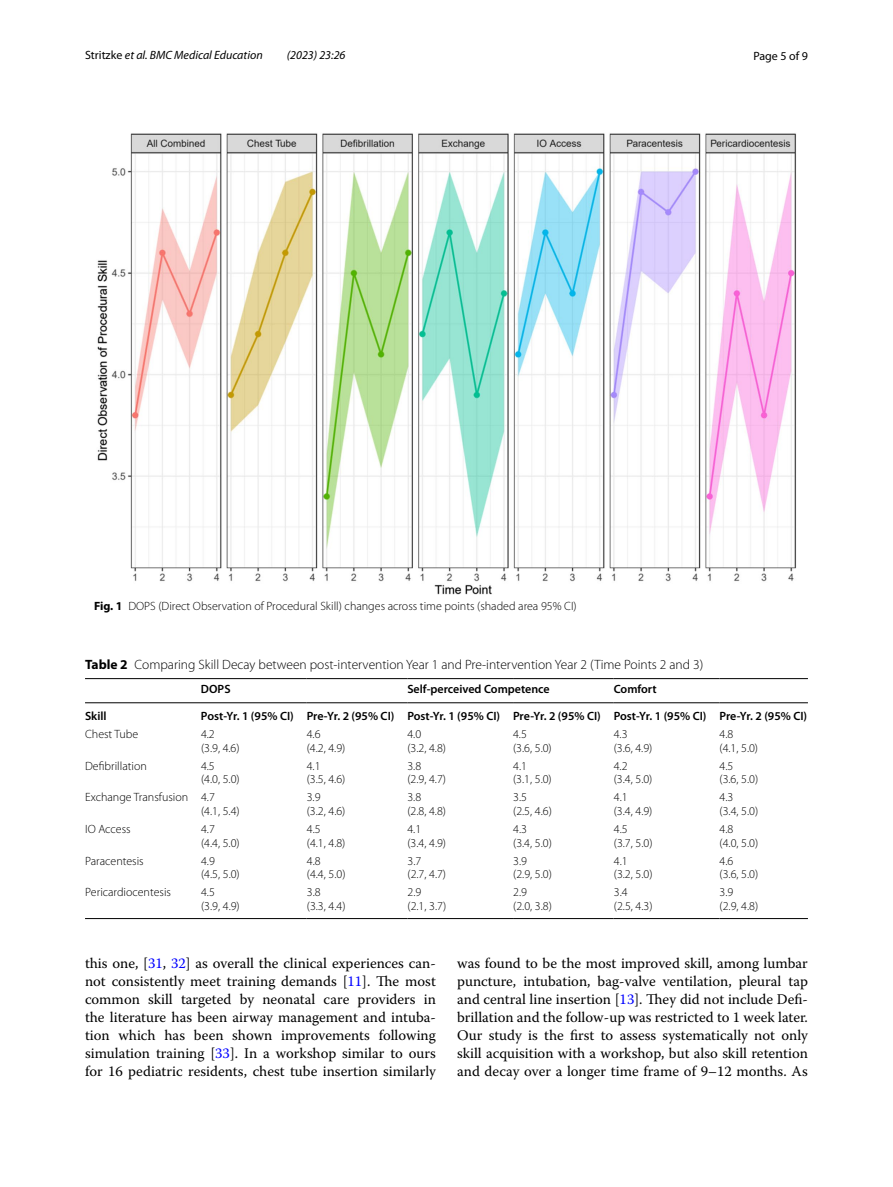
<style>
.page{position:relative;width:893px;height:1187px;background:#fff}
.page>*{position:absolute;margin:0;border:0;box-sizing:border-box;transform-origin:0 0}
.t1{font:14.7px/18px "Warnock Pro";color:#000;text-align:justify}
.t2{font:300 13.5px "Myriad Pro";color:#000}
.t3{font:300 12px/13.5px "Myriad Pro";color:#000}
.t4{font:600 12px "Myriad Pro";color:#000}
.t5{font:italic 12px "Myriad Pro";color:#000}
.t6{font:12px "Myriad Pro";color:#000}
.s1{font-style:normal}
.s2{font-weight:700}
.s3{color:#00f}
</style>
<div class="page">
<img style="left:97px;top:133px;width:700px;height:462px">
<hr style="left:85px;top:678px;width:116px;height:1px;background:#000">
<hr style="left:85px;top:702px;width:116px;height:1px;background:#000">
<hr style="left:201px;top:678px;width:106px;height:1px;background:#000">
<hr style="left:307px;top:678px;width:100px;height:1px;background:#000">
<hr style="left:201px;top:702px;width:106px;height:1px;background:#000">
<hr style="left:307px;top:702px;width:100px;height:1px;background:#000">
<hr style="left:407px;top:678px;width:106px;height:1px;background:#000">
<hr style="left:513px;top:678px;width:101px;height:1px;background:#000">
<hr style="left:407px;top:702px;width:106px;height:1px;background:#000">
<hr style="left:513px;top:702px;width:101px;height:1px;background:#000">
<hr style="left:614px;top:678px;width:105px;height:1px;background:#000">
<hr style="left:719px;top:678px;width:89px;height:1px;background:#000">
<hr style="left:614px;top:702px;width:105px;height:1px;background:#000">
<hr style="left:719px;top:702px;width:89px;height:1px;background:#000">
<hr style="left:85px;top:918px;width:116px;height:1px;background:#000">
<hr style="left:201px;top:918px;width:106px;height:1px;background:#000">
<hr style="left:307px;top:918px;width:100px;height:1px;background:#000">
<hr style="left:407px;top:918px;width:106px;height:1px;background:#000">
<hr style="left:513px;top:918px;width:101px;height:1px;background:#000">
<hr style="left:614px;top:918px;width:105px;height:1px;background:#000">
<hr style="left:719px;top:918px;width:89px;height:1px;background:#000">
<p class="t5" style="left:85px;top:48px;width:179px"><span class="s1">Stritzke</span> et al. BMC Medical Education</p>
<p class="t5" style="left:287px;top:48px;width:60px">(2023) 23:26</p>
<p class="t6" style="left:753px;top:48px;width:56px">Page 5 of 9</p>
<p class="t3" style="left:94px;top:599px;width:484px"><span class="s2">Fig. 1</span> DOPS (Direct Observation of Procedural Skill) changes across time points (shaded area 95% CI)</p>
<p class="t2" style="left:85px;top:656px;width:620px"><span class="s2">Table 2</span> Comparing Skill Decay between post-intervention Year 1 and Pre-intervention Year 2 (Time Points 2 and 3)</p>
<p class="t4" style="left:201px;top:681px;width:31px">DOPS</p>
<p class="t4" style="left:407px;top:681px;width:144px">Self-perceived Competence</p>
<p class="t4" style="left:614px;top:681px;width:45px">Comfort</p>
<p class="t4" style="left:85px;top:708px;width:23px">Skill</p>
<p class="t4" style="left:201px;top:708px;width:608px">Post-Yr. 1 (95% CI) Pre-Yr. 2 (95% CI) Post-Yr. 1 (95% CI) Pre-Yr. 2 (95% CI) Post-Yr. 1 (95% CI) Pre-Yr. 2 (95% CI)</p>
<p class="t3" style="left:85px;top:727px;width:55px">Chest Tube</p>
<p class="t3" style="left:201px;top:727px;width:40px">4.2<br>(3.9, 4.6)</p>
<p class="t3" style="left:307px;top:727px;width:40px">4.6<br>(4.2, 4.9)</p>
<p class="t3" style="left:407px;top:727px;width:40px">4.0<br>(3.2, 4.8)</p>
<p class="t3" style="left:513px;top:727px;width:40px">4.5<br>(3.6, 5.0)</p>
<p class="t3" style="left:614px;top:727px;width:40px">4.3<br>(3.6, 4.9)</p>
<p class="t3" style="left:719px;top:727px;width:40px">4.8<br>(4.1, 5.0)</p>
<p class="t3" style="left:85px;top:759px;width:63px">Defibrillation</p>
<p class="t3" style="left:201px;top:759px;width:40px">4.5<br>(4.0, 5.0)</p>
<p class="t3" style="left:307px;top:759px;width:40px">4.1<br>(3.5, 4.6)</p>
<p class="t3" style="left:407px;top:759px;width:40px">3.8<br>(2.9, 4.7)</p>
<p class="t3" style="left:513px;top:759px;width:40px">4.1<br>(3.1, 5.0)</p>
<p class="t3" style="left:614px;top:759px;width:40px">4.2<br>(3.4, 5.0)</p>
<p class="t3" style="left:719px;top:759px;width:40px">4.5<br>(3.6, 5.0)</p>
<p class="t3" style="left:201px;top:790px;width:40px;text-indent:-116px">Exchange Transfusion 4.7<br>(4.1, 5.4)</p>
<p class="t3" style="left:307px;top:790px;width:40px">3.9<br>(3.2, 4.6)</p>
<p class="t3" style="left:407px;top:790px;width:40px">3.8<br>(2.8, 4.8)</p>
<p class="t3" style="left:513px;top:790px;width:40px">3.5<br>(2.5, 4.6)</p>
<p class="t3" style="left:614px;top:790px;width:40px">4.1<br>(3.4, 4.9)</p>
<p class="t3" style="left:719px;top:790px;width:40px">4.3<br>(3.4, 5.0)</p>
<p class="t3" style="left:85px;top:822px;width:47px">IO Access</p>
<p class="t3" style="left:201px;top:822px;width:40px">4.7<br>(4.4, 5.0)</p>
<p class="t3" style="left:307px;top:822px;width:40px">4.5<br>(4.1, 4.8)</p>
<p class="t3" style="left:407px;top:822px;width:40px">4.1<br>(3.4, 4.9)</p>
<p class="t3" style="left:513px;top:822px;width:40px">4.3<br>(3.4, 5.0)</p>
<p class="t3" style="left:614px;top:822px;width:40px">4.5<br>(3.7, 5.0)</p>
<p class="t3" style="left:719px;top:822px;width:40px">4.8<br>(4.0, 5.0)</p>
<p class="t3" style="left:85px;top:854px;width:60px">Paracentesis</p>
<p class="t3" style="left:201px;top:854px;width:40px">4.9<br>(4.5, 5.0)</p>
<p class="t3" style="left:307px;top:854px;width:40px">4.8<br>(4.4, 5.0)</p>
<p class="t3" style="left:407px;top:854px;width:40px">3.7<br>(2.7, 4.7)</p>
<p class="t3" style="left:513px;top:854px;width:40px">3.9<br>(2.9, 5.0)</p>
<p class="t3" style="left:614px;top:854px;width:40px">4.1<br>(3.2, 5.0)</p>
<p class="t3" style="left:720px;top:854px;width:40px">4.6<br>(3.6, 5.0)</p>
<p class="t3" style="left:85px;top:885px;width:87px">Pericardiocentesis</p>
<p class="t3" style="left:201px;top:885px;width:40px">4.5<br>(3.9, 4.9)</p>
<p class="t3" style="left:307px;top:885px;width:40px">3.8<br>(3.3, 4.4)</p>
<p class="t3" style="left:407px;top:885px;width:40px">2.9<br>(2.1, 3.7)</p>
<p class="t3" style="left:513px;top:885px;width:40px">2.9<br>(2.0, 3.8)</p>
<p class="t3" style="left:614px;top:885px;width:40px">3.4<br>(2.5, 4.3)</p>
<p class="t3" style="left:720px;top:885px;width:40px">3.9<br>(2.9, 4.8)</p>
<p class="t1" style="left:85px;top:954px;width:352px">this one, [<span class="s3">31</span>, <span class="s3">32</span>] as overall the clinical experiences can&shy;not consistently meet training demands [<span class="s3">11</span>]. The most common skill targeted by neonatal care providers in the literature has been airway management and intuba&shy;tion which has been shown improvements following simulation training [<span class="s3">33</span>]. In a workshop similar to ours for 16 pediatric residents, chest tube insertion similarly</p>
<p class="t1" style="left:457px;top:954px;width:352px">was found to be the most improved skill, among lumbar puncture, intubation, bag-valve ventilation, pleural tap and central line insertion [<span class="s3">13</span>]. They did not include Defi&shy;brillation and the follow-up was restricted to 1 week later.<br>Our study is the first to assess systematically not only skill acquisition with a workshop, but also skill retention and decay over a longer time frame of 9–12 months. As</p>
</div>
